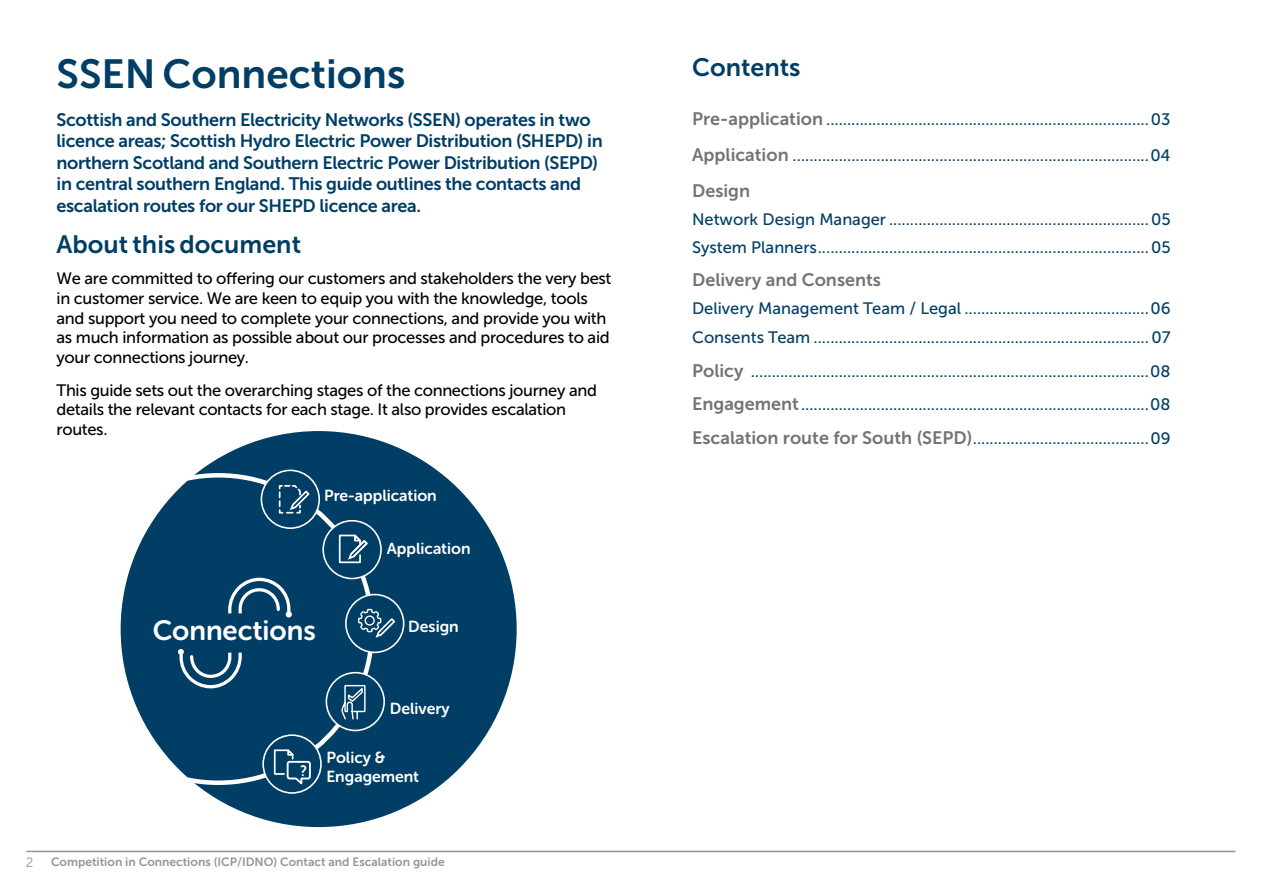
<style>
.page{position:relative;width:1263px;height:893px;background:#fff}
.page>*{position:absolute;margin:0;border:0;box-sizing:border-box;transform-origin:0 0}
.t1{font:40.5px "Museo Sans 700";color:#003e66}
.t2{font:27.75px "Museo Sans Rounded 700";color:#fff}
.t3{font:25.05px "Museo Sans 700";color:#003e66}
.t4{font:18px/21.6px "Museo Sans 700";letter-spacing:-.02em;color:#003e66}
.t5{font:18px "Museo Sans 700";color:#757474}
.t6{font:16.5px/33.5px "Museo Sans 500";color:#003e66}
.t7{font:16.5px/19.8px "Museo Sans 500";letter-spacing:-.02em;color:#000}
.t8{font:15.9px/19px "Museo Sans Rounded 700";color:#fff}
.t9{font:15px "Museo Sans Rounded 700";color:#fff}
.t10{font:13.5px "Museo Sans 300";color:#949699}
.t11{font:12px "Museo Sans 700";color:#949699}
.s1{font-family:"Museo Sans 700";font-size:18px;color:#757474}
</style>
<div class="page">
<hr style="left:26px;top:851px;width:1209px;height:1px;background:#949699">
<div style="left:121px;top:431px;width:396px;height:396px;background:#003e66;border-radius:50%"></div>
<svg style="left:178px;top:578px;width:114px;height:110px"></svg>
<div style="left:322px;top:520px;width:60px;height:59px;border:2px solid #fff;border-radius:50%"></div>
<svg style="left:338px;top:534px;width:30px;height:30px"></svg>
<div style="left:326px;top:672px;width:59px;height:59px;border:2px solid #fff;border-radius:50%"></div>
<svg style="left:341px;top:684px;width:25px;height:36px"></svg>
<div style="left:261px;top:470px;width:59px;height:59px;border:2px solid #fff;border-radius:50%"></div>
<svg style="left:278px;top:485px;width:32px;height:29px"></svg>
<div style="left:345px;top:594px;width:59px;height:59px;border:2px solid #fff;border-radius:50%"></div>
<svg style="left:358px;top:609px;width:37px;height:29px"></svg>
<svg style="left:263px;top:735px;width:58px;height:58px"></svg>
<div style="left:262px;top:734px;width:60px;height:60px;border:2px solid #fff;border-radius:50%"></div>
<svg style="left:273px;top:746px;width:39px;height:42px"></svg>
<h3 class="t3" style="left:692px;top:53px;width:110px">Contents</h3>
<h1 class="t1" style="left:57px;top:51px;width:350px">SSEN Connections</h1>
<p class="t4" style="left:57px;top:109px;width:548px">Scottish and Southern Electricity Networks (SSEN) operates in two licence areas; Scottish Hydro Electric Power Distribution (SHEPD) in northern Scotland and Southern Electric Power Distribution (SEPD) in central southern England. This guide outlines the contacts and escalation routes for our SHEPD licence area.</p>
<p class="t6" style="left:692px;top:101px;width:480px;line-height:36.3px"><span class="s1">Pre-application</span> .............................................................................03<br><span class="s1">Application</span> .....................................................................................04</p>
<p class="t5" style="left:692px;top:181px;width:60px">Design</p>
<p class="t6" style="left:692px;top:206px;width:480px;line-height:27.8px">Network Design Manager ..............................................................05<br>System Planners...............................................................................05</p>
<p class="t5" style="left:692px;top:270px;width:190px">Delivery and Consents</p>
<p class="t6" style="left:692px;top:294px;width:480px;line-height:29.2px">Delivery Management Team / Legal ............................................06<br>Consents Team ................................................................................ 07</p>
<p class="t6" style="left:692px;top:354px;width:480px;text-align:justify"><span class="s1">Policy</span> ...............................................................................................08<br><span class="s1">Engagement</span>...................................................................................08<br><span class="s1">Escalation route for South (SEPD)</span>..........................................09</p>
<h3 class="t3" style="left:57px;top:230px;width:246px">About this document</h3>
<p class="t7" style="left:57px;top:268px;width:556px">We are committed to offering our customers and stakeholders the very best in customer service. We are keen to equip you with the knowledge, tools and support you need to complete your connections, and provide you with as much information as possible about our processes and procedures to aid your connections journey.</p>
<p class="t7" style="left:57px;top:380px;width:542px">This guide sets out the overarching stages of the connections journey and details the relevant contacts for each stage. It also provides escalation routes.</p>
<p class="t8" style="left:324px;top:486px;width:114px">Pre-application</p>
<p class="t8" style="left:387px;top:539px;width:85px">Application</p>
<h2 class="t2" style="left:153px;top:615px;width:165px">Connections</h2>
<p class="t8" style="left:408px;top:617px;width:52px">Design</p>
<p class="t9" style="left:300px;top:762px;width:9px">?</p>
<p class="t8" style="left:390px;top:698px;width:61px">Delivery</p>
<p class="t8" style="left:327px;top:748px;width:94px">Policy &amp;<br>Engagement</p>
<p class="t10" style="left:26px;top:855px;width:9px">2</p>
<p class="t11" style="left:51px;top:855px;width:395px">Competition in Connections (ICP/IDNO) Contact and Escalation guide</p>
</div>
